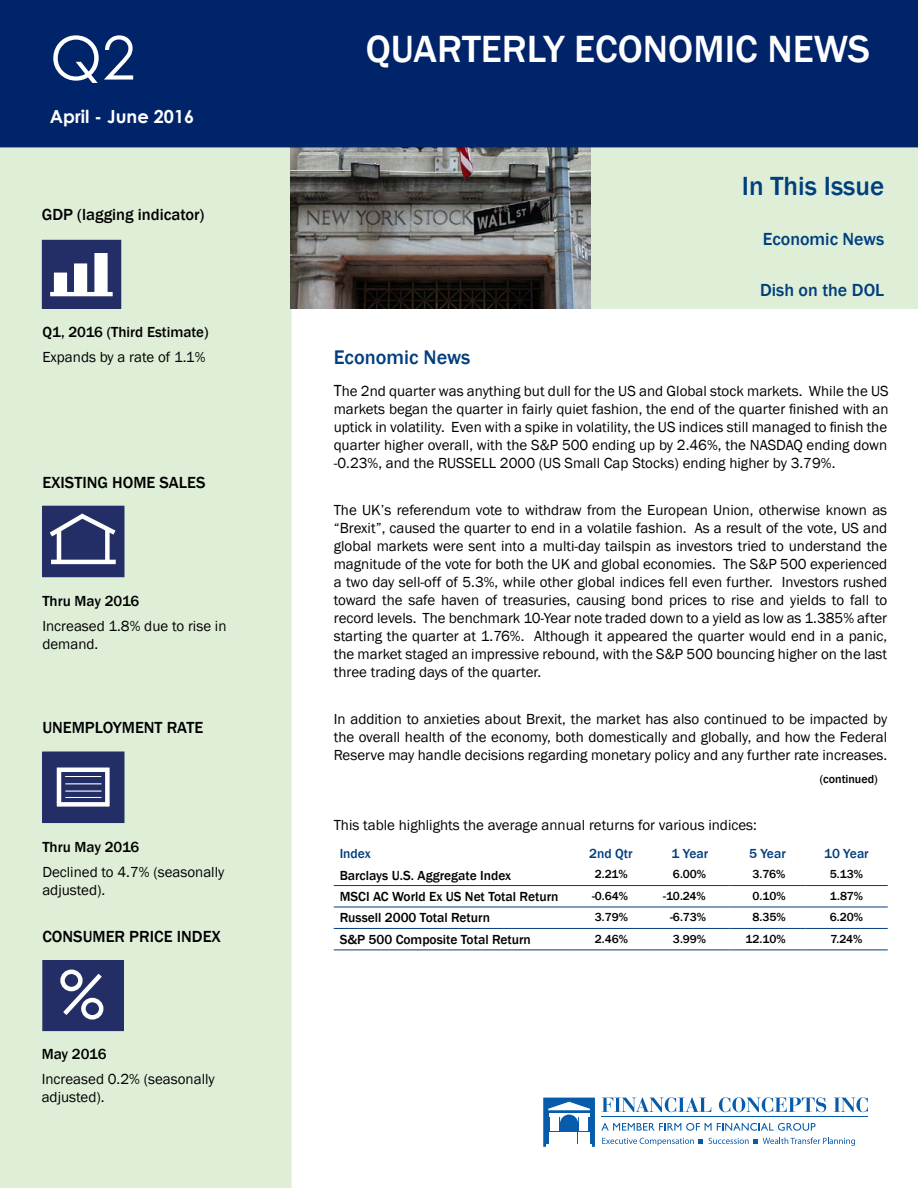
<style>
.page{position:relative;width:918px;height:1188px;background:#fff}
.page>*{position:absolute;margin:0;border:0;box-sizing:border-box;transform-origin:0 0}
.t1{font:60px "Century Gothic";color:#fff}
.t2{font:500 39px "Franklin Gothic";color:#fff}
.t3{font:500 27px "Franklin Gothic";color:#003e7e}
.t4{font:500 20.25px "Franklin Gothic";color:#003e7e}
.t5{font:500 18px "Franklin Gothic";color:#003e7e}
.t6{font:700 18px "Century Gothic";color:#fff}
.t7{font:500 16.5px "Franklin Gothic";color:#000}
.t8{font:15px/18px "Franklin Gothic";color:#000}
.t9{font:500 15px "Franklin Gothic";color:#000}
.t10{font:500 13.5px "Franklin Gothic";color:#000}
.t11{font:500 13.5px "Franklin Gothic";color:#003e7e}
.t12{font:500 12px "Franklin Gothic";color:#000}
.s1{font-size:16.5px}
</style>
<div class="page">
<div style="left:0;top:147px;width:292px;height:1041px;background:#dfefd7"></div>
<div style="left:591px;top:147px;width:327px;height:162px;background:#dfefd7"></div>
<img style="left:290px;top:147px;width:301px;height:162px">
<div style="left:0;top:0;width:918px;height:147px;background:#002469"></div>
<div style="left:42px;top:240px;width:79px;height:68px;background:#222e65"></div>
<div style="left:42px;top:240px;width:79px;height:69px;border:1px solid #222e65"></div>
<hr style="left:50px;top:292px;width:63px;height:4px;background:#fff">
<div style="left:54px;top:273px;width:13px;height:21px;background:#fff"></div>
<div style="left:74px;top:263px;width:13px;height:31px;background:#fff"></div>
<div style="left:94px;top:253px;width:14px;height:41px;background:#fff;border:4px solid #fff"></div>
<div style="left:43px;top:506px;width:81px;height:71px;background:#222e65"></div>
<div style="left:42px;top:506px;width:82px;height:71px;border:1px solid #222e65"></div>
<hr style="left:51px;top:560px;width:65px;height:4px;background:#fff">
<hr style="left:57px;top:529px;width:4px;height:32px;background:#fff">
<div style="left:105px;top:529px;width:5px;height:32px;background:#fff"></div>
<svg style="left:49px;top:513px;width:67px;height:28px"></svg>
<div style="left:43px;top:752px;width:81px;height:71px;background:#222e65"></div>
<div style="left:42px;top:752px;width:82px;height:71px;border:1px solid #222e65"></div>
<hr style="left:57px;top:772px;width:4px;height:31px;background:#fff">
<div style="left:105px;top:772px;width:5px;height:31px;background:#fff"></div>
<hr style="left:57px;top:768px;width:53px;height:4px;background:#fff">
<div style="left:57px;top:802px;width:53px;height:5px;background:#fff"></div>
<hr style="left:65px;top:776px;width:36px;height:1px;background:#fff">
<hr style="left:65px;top:783px;width:36px;height:1px;background:#fff">
<hr style="left:65px;top:791px;width:36px;height:1px;background:#fff">
<hr style="left:65px;top:797px;width:36px;height:1px;background:#fff">
<div style="left:43px;top:961px;width:80px;height:70px;background:#222e65"></div>
<div style="left:42px;top:960px;width:82px;height:71px;border:1px solid #222e65"></div>
<svg style="left:60px;top:969px;width:44px;height:51px"></svg>
<hr style="left:334px;top:885px;width:238px;height:1px;background:#003e7e">
<hr style="left:572px;top:885px;width:78px;height:1px;background:#003e7e">
<hr style="left:650px;top:885px;width:80px;height:1px;background:#003e7e">
<hr style="left:730px;top:885px;width:75px;height:1px;background:#003e7e">
<hr style="left:805px;top:885px;width:83px;height:1px;background:#003e7e">
<hr style="left:334px;top:907px;width:238px;height:1px;background:#003e7e">
<hr style="left:572px;top:907px;width:78px;height:1px;background:#003e7e">
<hr style="left:650px;top:907px;width:80px;height:1px;background:#003e7e">
<hr style="left:730px;top:907px;width:75px;height:1px;background:#003e7e">
<hr style="left:805px;top:907px;width:83px;height:1px;background:#003e7e">
<hr style="left:334px;top:928px;width:238px;height:1px;background:#003e7e">
<hr style="left:572px;top:928px;width:78px;height:1px;background:#003e7e">
<hr style="left:650px;top:928px;width:80px;height:1px;background:#003e7e">
<hr style="left:730px;top:928px;width:75px;height:1px;background:#003e7e">
<hr style="left:805px;top:928px;width:83px;height:1px;background:#003e7e">
<hr style="left:334px;top:950px;width:238px;height:1px;background:#003e7e">
<hr style="left:572px;top:950px;width:78px;height:1px;background:#003e7e">
<hr style="left:650px;top:950px;width:80px;height:1px;background:#003e7e">
<hr style="left:730px;top:950px;width:75px;height:1px;background:#003e7e">
<hr style="left:805px;top:950px;width:83px;height:1px;background:#003e7e">
<svg style="left:543px;top:1098px;width:52px;height:49px"></svg>
<svg style="left:602px;top:1097px;width:109px;height:15px"></svg>
<svg style="left:719px;top:1097px;width:107px;height:15px"></svg>
<svg style="left:834px;top:1097px;width:34px;height:15px"></svg>
<hr style="left:601px;top:1116px;width:267px;height:1px;background:#065baa">
<svg style="left:601px;top:1123px;width:215px;height:8px"></svg>
<svg style="left:602px;top:1138px;width:101px;height:8px"></svg>
<svg style="left:709px;top:1138px;width:48px;height:6px"></svg>
<svg style="left:763px;top:1137px;width:92px;height:9px"></svg>
<h1 class="t1" style="left:50px;top:16px;width:87px">Q2</h1>
<h2 class="t2" style="left:366px;top:25px;width:506px">QUARTERLY ECONOMIC NEWS</h2>
<p class="t6" style="left:50px;top:103px;width:146px">April - June 2016</p>
<p class="t7" style="left:42px;top:205px;width:164px">GDP (lagging indicator)</p>
<p class="t9" style="left:42px;top:323px;width:168px">Q1, 2016 (Third Estimate)</p>
<p class="t8" style="left:42px;top:348px;width:165px">Expands by a rate of 1.1%</p>
<p class="t7" style="left:42px;top:472px;width:165px">EXISTING HOME SALES</p>
<p class="t9" style="left:42px;top:592px;width:99px">Thru May 2016</p>
<p class="t8" style="left:42px;top:617px;width:186px">Increased 1.8% due to rise in demand.</p>
<p class="t7" style="left:42px;top:718px;width:162px">UNEMPLOYMENT RATE</p>
<p class="t9" style="left:42px;top:838px;width:99px">Thru May 2016</p>
<p class="t8" style="left:42px;top:863px;width:184px">Declined to 4.7% (seasonally adjusted).</p>
<p class="t7" style="left:42px;top:926px;width:180px">CONSUMER PRICE INDEX</p>
<p class="t9" style="left:42px;top:1045px;width:66px">May 2016</p>
<p class="t8" style="left:42px;top:1070px;width:175px">Increased 0.2% (seasonally adjusted).</p>
<h3 class="t3" style="left:742px;top:169px;width:144px">In This Issue</h3>
<p class="t5" style="left:763px;top:228px;width:123px">Economic News</p>
<p class="t5" style="left:760px;top:279px;width:126px">Dish on the DOL</p>
<h3 class="t4" style="left:334px;top:344px;width:138px">Economic News</h3>
<p class="t8" style="left:334px;top:382px;width:557px;text-align:justify"><span class="s1">T</span>he 2nd quarter was anything but dull for the US and Global stock markets. While the US markets began the quarter in fairly quiet fashion, the end of the quarter finished with an uptick in volatility. Even with a spike in volatility, the US indices still managed to finish the quarter higher overall, with the S&amp;P 500 ending up by 2.46%, the NASDAQ ending down -0.23%, and the RUSSELL 2000 (US Small Cap Stocks) ending higher by 3.79%.</p>
<p class="t8" style="left:334px;top:501px;width:555px;text-align:justify">The UK’s referendum vote to withdraw from the European Union, otherwise known as “Brexit”, caused the quarter to end in a volatile fashion. As a result of the vote, US and global markets were sent into a multi-day tailspin as investors tried to understand the magnitude of the vote for both the UK and global economies. The S&amp;P 500 experienced a two day sell-off of 5.3%, while other global indices fell even further. Investors rushed toward the safe haven of treasuries, causing bond prices to rise and yields to fall to record levels. The benchmark 10-Year note traded down to a yield as low as 1.385% after starting the quarter at 1.76%. Although it appeared the quarter would end in a panic, the market staged an impressive rebound, with the S&amp;P 500 bouncing higher on the last three trading days of the quarter.</p>
<p class="t8" style="left:334px;top:710px;width:555px;text-align:justify">In addition to anxieties about Brexit, the market has also continued to be impacted by the overall health of the economy, both domestically and globally, and how the Federal Reserve may handle decisions regarding monetary policy and any further rate increases.</p>
<p class="t12" style="left:820px;top:772px;width:60px">(continued)</p>
<p class="t8" style="left:334px;top:816px;width:425px">This table highlights the average annual returns for various indices:</p>
<p class="t11" style="left:340px;top:845px;width:33px">Index</p>
<p class="t11" style="left:589px;top:845px;width:45px">2nd Qtr</p>
<p class="t11" style="left:671px;top:845px;width:38px">1 Year</p>
<p class="t11" style="left:749px;top:845px;width:38px">5 Year</p>
<p class="t11" style="left:824px;top:845px;width:46px">10 Year</p>
<p class="t10" style="left:340px;top:867px;width:173px">Barclays U.S. Aggregate Index</p>
<p class="t12" style="left:595px;top:867px;width:34px">2.21%</p>
<p class="t12" style="left:673px;top:867px;width:35px">6.00%</p>
<p class="t12" style="left:753px;top:867px;width:34px">3.76%</p>
<p class="t12" style="left:830px;top:867px;width:35px">5.13%</p>
<p class="t10" style="left:340px;top:888px;width:220px">MSCI AC World Ex US Net Total Return</p>
<p class="t12" style="left:592px;top:889px;width:38px">-0.64%</p>
<p class="t12" style="left:663px;top:889px;width:44px">-10.24%</p>
<p class="t12" style="left:753px;top:889px;width:35px">0.10%</p>
<p class="t12" style="left:830px;top:889px;width:35px">1.87%</p>
<p class="t10" style="left:340px;top:910px;width:152px">Russell 2000 Total Return</p>
<p class="t12" style="left:595px;top:910px;width:35px">3.79%</p>
<p class="t12" style="left:670px;top:910px;width:38px">-6.73%</p>
<p class="t12" style="left:753px;top:910px;width:35px">8.35%</p>
<p class="t12" style="left:830px;top:910px;width:35px">6.20%</p>
<p class="t10" style="left:340px;top:931px;width:193px">S&amp;P 500 Composite Total Return</p>
<p class="t12" style="left:595px;top:931px;width:35px">2.46%</p>
<p class="t12" style="left:673px;top:931px;width:35px">3.99%</p>
<p class="t12" style="left:745px;top:931px;width:42px">12.10%</p>
<p class="t12" style="left:831px;top:931px;width:33px">7.24%</p>
</div>
